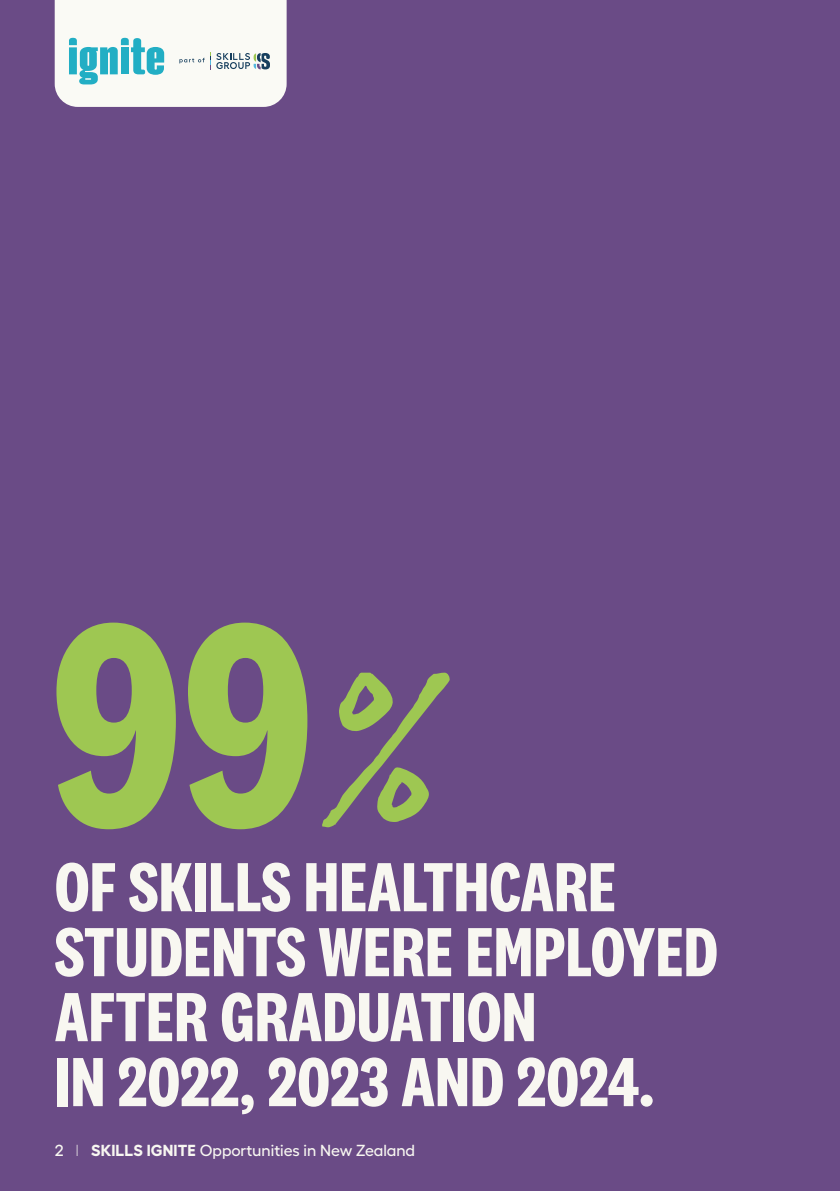
<style>
.page{position:relative;width:840px;height:1191px;background:#fff}
.page>*{position:absolute;margin:0;border:0;box-sizing:border-box;transform-origin:0 0}
.t1{font:375px "Abuget";color:#9ec752}
.t2{font:700 302px "National 2 Condensed";color:#9ec752}
.t3{font:700 72px/65px "National 2 Condensed";color:#f8f7f1}
.t4{font:500 16px "Hellix";color:#f8f7f1}
.s1{font-weight:300}
.s2{font-weight:700}
</style>
<div class="page">
<div style="left:0;top:0;width:839px;height:1191px;background:#6a4b86"></div>
<svg style="left:55px;top:0;width:231px;height:107px"></svg>
<h2 class="t2" style="left:51px;top:557px;width:264px">99</h2>
<p class="t3" style="left:55px;top:854px;width:664px">OF SKILLS HEALTHCARE<br>STUDENTS WERE EMPLOYED<br>AFTER GRADUATION<br>IN 2022, 2023 AND 2024.</p>
<p class="t4" style="left:55px;top:1138px;width:362px">2 <span class="s1">I</span> <span class="s2">SKILLS IGNITE</span> Opportunities in New Zealand</p>
<h1 class="t1" style="left:321px;top:521px;width:138px">%</h1>
</div>
